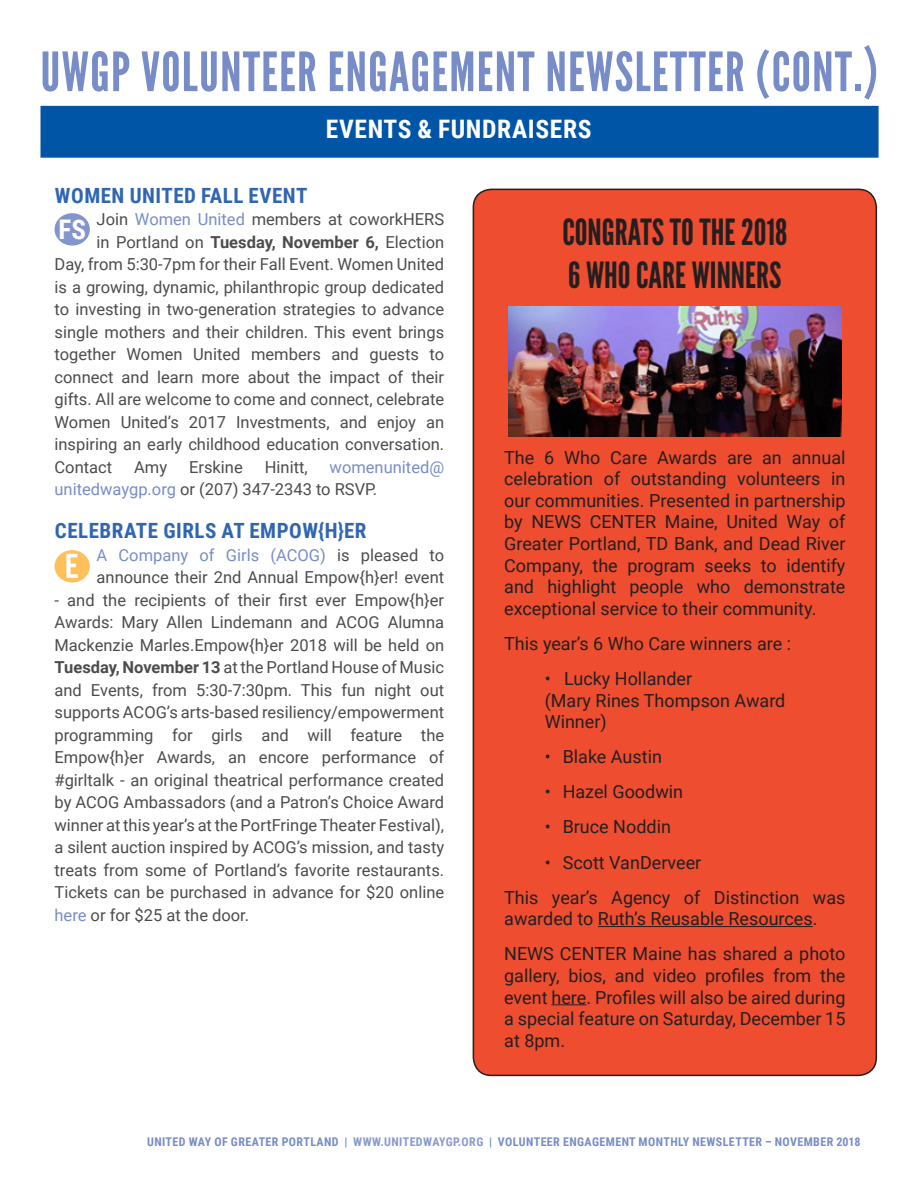
<style>
.page{position:relative;width:918px;height:1188px;background:#fff}
.page>*{position:absolute;margin:0;border:0;box-sizing:border-box;transform-origin:0 0}
.t1{font:54px "League Gothic";letter-spacing:.025em;color:#788dc7}
.t2{font:36px/43.2px "League Gothic";color:#231f20}
.t3{font:700 27px "Roboto Condensed";color:#fff}
.Title_Opportunity{font:700 25.5px "Roboto Condensed";letter-spacing:.025em;color:#fff}
.Title_Opportunity-2{font:700 21px "Roboto Condensed";letter-spacing:.025em;color:#3066b1}
.t4{font:18px/21.6px "Roboto";color:#231f20;text-align:justify}
.Body_-_Main_text{font:16.5px/22.5px "Roboto";color:#4b4c4d}
.Body_-_Main_text-2{font:16.5px/22.5px "Roboto";color:#788dc7}
.t5{font:700 12px "Roboto Condensed";letter-spacing:.035em;color:#788dc7}
.s1{font-size:59.4px}
.s2{color:#788dc7}
.s3{font-weight:700}
.s4{color:#4b4c4d}
.s5{color:#899ace}
</style>
<div class="page">
<div style="left:40px;top:106px;width:839px;height:52px;background:#0155a7;border:2px solid #0155a7"></div>
<div style="left:55px;top:550px;width:35px;height:33px;background:#fdc05a;border-radius:50%"></div>
<svg style="left:66px;top:554px;width:12px;height:24px"></svg>
<div style="left:473px;top:189px;width:403px;height:886px;background:#ef4d30;border-radius:18px"></div>
<div style="left:473px;top:189px;width:404px;height:887px;border:2px solid #231f20;border-radius:18px"></div>
<hr style="left:598px;top:926px;width:215px;height:1px;background:#231f20">
<hr style="left:551px;top:1004px;width:35px;height:1px;background:#231f20">
<img style="left:509px;top:307px;width:332px;height:129px">
<div style="left:55px;top:213px;width:35px;height:33px;background:#8395cb;border-radius:50%"></div>
<h1 class="t1" style="left:40px;top:40px;width:839px">UWGP VOLUNTEER ENGAGEMENT NEWSLETTER (CONT<span class="s1">.)</span></h1>
<p class="Title_Opportunity" style="left:326px;top:111px;width:267px">EVENTS &amp; FUNDRAISERS</p>
<p class="Title_Opportunity-2" style="left:55px;top:181px;width:254px">WOMEN UNITED FALL EVENT</p>
<p class="Body_-_Main_text" style="left:97px;top:208px;width:349px">Join <span class="s2">Women United</span> members at coworkHERS</p>
<p class="Body_-_Main_text" style="left:97px;top:230px;width:349px">in Portland on <span class="s3">Tuesday, November 6,</span> Election</p>
<p class="Body_-_Main_text" style="left:55px;top:253px;width:391px">Day, from 5:30-7pm for their Fall Event. Women United</p>
<p class="Body_-_Main_text" style="left:55px;top:275px;width:391px">is a growing, dynamic, philanthropic group dedicated</p>
<p class="Body_-_Main_text" style="left:55px;top:298px;width:391px">to investing in two-generation strategies to advance</p>
<p class="Body_-_Main_text" style="left:55px;top:320px;width:391px">single mothers and their children. This event brings</p>
<p class="Body_-_Main_text" style="left:55px;top:343px;width:391px">together Women United members and guests to</p>
<p class="Body_-_Main_text" style="left:55px;top:365px;width:391px">connect and learn more about the impact of their</p>
<p class="Body_-_Main_text" style="left:55px;top:388px;width:391px">gifts. All are welcome to come and connect, celebrate</p>
<p class="Body_-_Main_text" style="left:55px;top:410px;width:391px">Women United’s 2017 Investments, and enjoy an</p>
<p class="Body_-_Main_text" style="left:55px;top:433px;width:391px">inspiring an early childhood education conversation.</p>
<p class="Body_-_Main_text" style="left:55px;top:455px;width:59px">Contact</p>
<p class="Body_-_Main_text" style="left:134px;top:455px;width:35px">Amy</p>
<p class="Body_-_Main_text" style="left:189px;top:455px;width:55px">Erskine</p>
<p class="Body_-_Main_text" style="left:265px;top:455px;width:44px">Hinitt,</p>
<p class="t3" style="left:58px;top:210px;width:29px">FS</p>
<p class="Body_-_Main_text-2" style="left:55px;top:455px;width:391px;text-indent:275px">womenunited@ unitedwaygp.org <span class="s4">or (207) 347-2343 to RSVP.</span></p>
<p class="Title_Opportunity-2" style="left:55px;top:516px;width:313px">CELEBRATE GIRLS AT EMPOW{H}ER</p>
<p class="Body_-_Main_text" style="left:97px;top:543px;width:349px"><span class="s2">A Company of Girls (ACOG)</span> is pleased to announce their 2nd Annual Empow{h}er! event</p>
<p class="Body_-_Main_text" style="left:55px;top:588px;width:391px;text-align:justify">- and the recipients of their first ever Empow{h}er Awards: Mary Allen Lindemann and ACOG Alumna Mackenzie Marles.Empow{h}er 2018 will be held on <span class="s3">Tuesday, November 13</span> at the Portland House of Music and Events, from 5:30-7:30pm. This fun night out supports ACOG’s arts-based resiliency/empowerment programming for girls and will feature the Empow{h}er Awards, an encore performance of #girltalk - an original theatrical performance created by ACOG Ambassadors (and a Patron’s Choice Award winner at this year’s at the PortFringe Theater Festival), a silent auction inspired by ACOG’s mission, and tasty treats from some of Portland’s favorite restaurants.<br>Tickets can be purchased in advance for $20 online <span class="s2">here</span> or for $25 at the door.</p>
<p class="t2" style="left:562px;top:211px;width:226px">CONGRATS TO THE 2018<br>6 WHO CARE WINNERS</p>
<p class="t4" style="left:504px;top:446px;width:343px">The 6 Who Care Awards are an annual celebration of outstanding volunteers in our communities. Presented in partnership by NEWS CENTER Maine, United Way of Greater Portland, TD Bank, and Dead River Company, the program seeks to identify and highlight people who demonstrate exceptional service to their community.</p>
<p class="t4" style="left:504px;top:632px;width:288px">This year’s 6 Who Care winners are :</p>
<p class="t4" style="left:545px;top:667px;width:242px;text-align:left">• Lucky Hollander<br>(Mary Rines Thompson Award<br>Winner)</p>
<p class="t4" style="left:545px;top:745px;width:119px">• Blake Austin</p>
<p class="t4" style="left:545px;top:780px;width:140px">• Hazel Goodwin</p>
<p class="t4" style="left:545px;top:816px;width:128px">• Bruce Noddin</p>
<p class="t4" style="left:545px;top:851px;width:158px">• Scott VanDerveer</p>
<p class="t4" style="left:504px;top:886px;width:343px">This year’s Agency of Distinction was awarded to Ruth’s Reusable Resources.</p>
<p class="t4" style="left:504px;top:942px;width:343px">NEWS CENTER Maine has shared a photo gallery, bios, and video profiles from the event here. Profiles will also be aired during a special feature on Saturday, December 15 at 8pm.</p>
<p class="t5" style="left:147px;top:1133px;width:715px">UNITED WAY OF GREATER PORTLAND | <span class="s5">WWW.UNITEDWAYGP.ORG</span> | VOLUNTEER ENGAGEMENT MONTHLY NEWSLETTER – NOVEMBER 2018</p>
</div>
